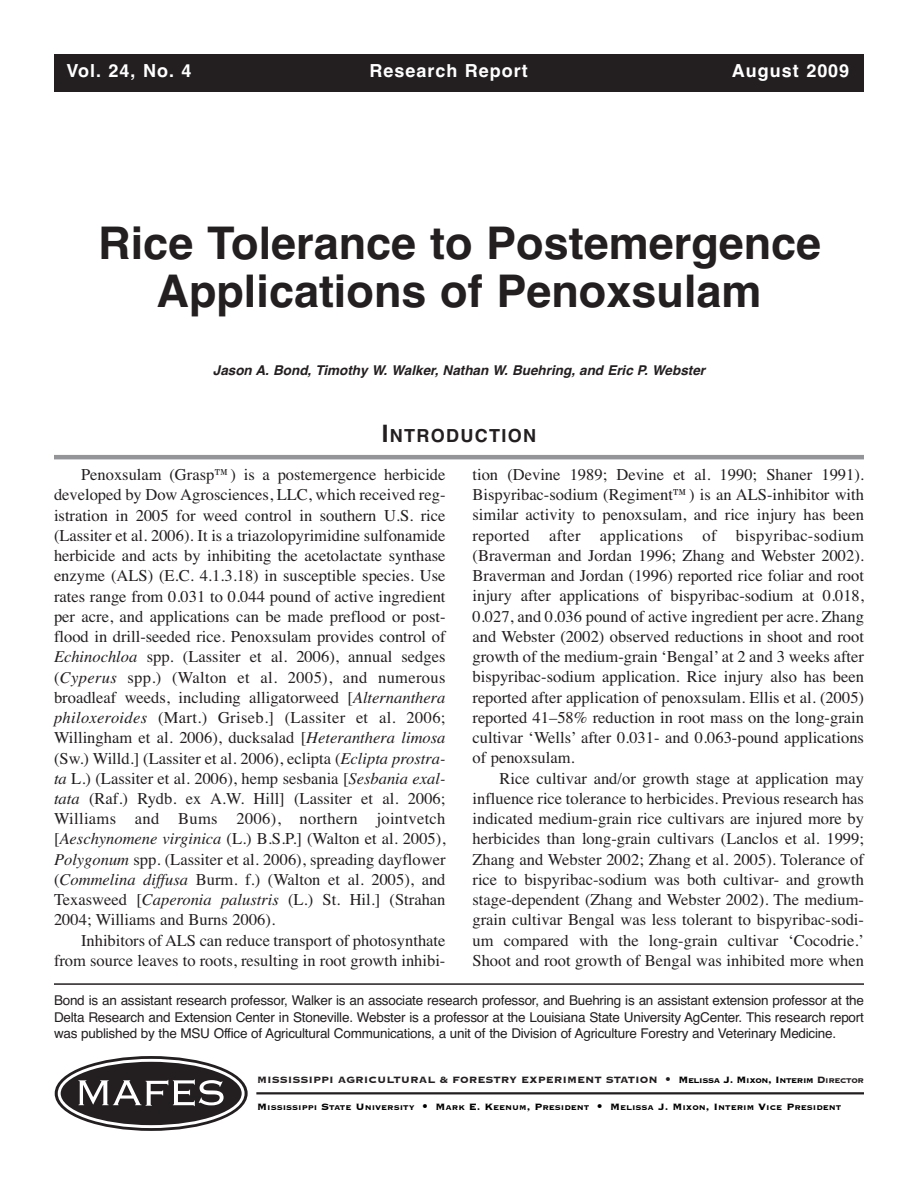
<style>
.page{position:relative;width:918px;height:1188px;background:#fff}
.page>*{position:absolute;margin:0;border:0;box-sizing:border-box;transform-origin:0 0}
.t1{font:700 45px/48px "Helvetica";color:#231f20;text-align:center}
.t2{font:700 18px "Helvetica";letter-spacing:.055em;color:#fff}
.t3{font:700 18px "Helvetica";letter-spacing:.075em;color:#231f20}
.t4{font:16.5px/20.2px "Times";color:#231f20;text-align:justify}
.t5{font:13.5px/16.5px "Helvetica";letter-spacing:-.015em;color:#231f20;text-align:justify}
.t6{font:italic 700 13.5px "Helvetica";color:#231f20}
.t7{font:700 12px "Copperplate";color:#231f20}
.t8{font:700 9px "Copperplate";color:#000}
.s1{font-size:24px}
.s2{font-style:italic}
.s3{font-size:15px}
.s4{color:#000}
.s5{font-size:9px;color:#000}
.s6{font-size:9px}
.s7{font-size:12px}
</style>
<div class="page">
<hr style="left:54px;top:983px;width:810px;height:2px;background:#231f20">
<div style="left:54px;top:54px;width:810px;height:38px;background:#231f20"></div>
<hr style="left:54px;top:455px;width:810px;height:4px;background:#939598">
<div style="left:55px;top:1056px;width:193px;height:75px;border:6px solid #231f20;border-radius:50%"></div>
<div style="left:59px;top:1060px;width:184px;height:67px;background:#231f20;border-radius:50%"></div>
<div style="left:58px;top:1059px;width:187px;height:69px;border:3px solid #fff;border-radius:50%"></div>
<svg style="left:78px;top:1079px;width:146px;height:27px"></svg>
<hr style="left:256px;top:1092px;width:608px;height:2px;background:#231f20">
<p class="t2" style="left:66px;top:61px;width:127px">Vol. 24, No. 4</p>
<p class="t2" style="left:369px;top:61px;width:160px">Research Report</p>
<p class="t2" style="left:732px;top:61px;width:119px">August 2009</p>
<h1 class="t1" style="left:98px;top:219px;width:725px">Rice Tolerance to Postemergence<br>Applications of Penoxsulam</h1>
<p class="t6" style="left:213px;top:363px;width:498px">Jason A. Bond, Timothy W. Walker, Nathan W. Buehring, and Eric P. Webster</p>
<p class="t3" style="left:382px;top:425px;width:156px"><span class="s1">I</span>NTRODUCTION</p>
<p class="t4" style="left:54px;top:464px;width:393px;text-indent:27px">Penoxsulam (Grasp™) is a postemergence herbicide developed by Dow Agrosciences, LLC, which received reg&shy;istration in 2005 for weed control in southern U.S. rice (Lassiter et al. 2006). It is a triazolopyrimidine sulfonamide herbicide and acts by inhibiting the acetolactate synthase enzyme (ALS) (E.C. 4.1.3.18) in susceptible species. Use rates range from 0.031 to 0.044 pound of active ingredient per acre, and applications can be made preflood or post&shy;flood in drill-seeded rice. Penoxsulam provides control of <span class="s2">Echinochloa</span> spp. (Lassiter et al. 2006), annual sedges (<span class="s2">Cyperus</span> spp.) (Walton et al. 2005), and numerous broadleaf weeds, including alligatorweed [<span class="s2">Alternanthera philoxeroides</span> (Mart.) Griseb.] (Lassiter et al. 2006; Willingham et al. 2006), ducksalad [<span class="s2">Heteranthera limosa </span>(Sw.) Willd.] (Lassiter et al. 2006), eclipta (<span class="s2">Eclipta prostra&shy;ta</span> L.) (Lassiter et al. 2006), hemp sesbania [<span class="s2">Sesbania exal&shy;tata</span> (Raf.) Rydb. ex A.W. Hill] (Lassiter et al. 2006; Williams and Bums 2006), northern jointvetch [<span class="s2">Aeschynomene virginica</span> (L.) B.S.P.] (Walton et al. 2005), <span class="s2">Polygonum</span> spp. (Lassiter et al. 2006), spreading dayflower (<span class="s2">Commelina diffusa</span> Burm. f.) (Walton et al. 2005), and Texasweed [<span class="s2">Caperonia palustris</span> (L.) St. Hil.] (Strahan 2004; Williams and Burns 2006).</p>
<p class="t4" style="left:54px;top:930px;width:393px;text-align:right">Inhibitors of ALS can reduce transport of photosynthate from source leaves to roots, resulting in root growth inhibi-</p>
<p class="t4" style="left:473px;top:464px;width:393px">tion (Devine 1989; Devine et al. 1990; Shaner 1991).<br>Bispyribac-sodium (Regiment™) is an ALS-inhibitor with similar activity to penoxsulam, and rice injury has been reported after applications of bispyribac-sodium (Braverman and Jordan 1996; Zhang and Webster 2002).<br>Braverman and Jordan (1996) reported rice foliar and root injury after applications of bispyribac-sodium at 0.018, 0.027, and 0.036 pound of active ingredient per acre. Zhang and Webster (2002) observed reductions in shoot and root growth of the medium-grain ‘Bengal’ at 2 and 3 weeks after bispyribac-sodium application. Rice injury also has been reported after application of penoxsulam. Ellis et al. (2005) reported 41–58% reduction in root mass on the long-grain cultivar ‘Wells’ after 0.031- and 0.063-pound applications of penoxsulam.</p>
<p class="t4" style="left:473px;top:768px;width:393px;text-indent:27px">Rice cultivar and/or growth stage at application may influence rice tolerance to herbicides. Previous research has indicated medium-grain rice cultivars are injured more by herbicides than long-grain cultivars (Lanclos et al. 1999; Zhang and Webster 2002; Zhang et al. 2005). Tolerance of rice to bispyribac-sodium was both cultivar- and growth stage-dependent (Zhang and Webster 2002). The medium&shy;grain cultivar Bengal was less tolerant to bispyribac-sodi&shy;um compared with the long-grain cultivar ‘Cocodrie.’ Shoot and root growth of Bengal was inhibited more when</p>
<p class="t5" style="left:54px;top:992px;width:812px">Bond is an assistant research professor, Walker is an associate research professor, and Buehring is an assistant extension professor at the Delta Research and Extension Center in Stoneville. Webster is a professor at the Louisiana State University AgCenter. This research report was published by the MSU Office of Agricultural Communications, a unit of the Division of Agriculture Forestry and Veterinary Medicine.</p>
<p class="t7" style="left:257px;top:1072px;width:608px">MISSISSIPPI AGRICULTURAL &amp; FORESTRY EXPERIMENT STATION <span class="s3">•</span> <span class="s4">M</span><span class="s5">ELISSA</span> <span class="s4">J. M</span><span class="s5">IXON</span><span class="s4">, I</span><span class="s5">NTERIM</span> D<span class="s6">IRECTOR</span></p>
<p class="t8" style="left:257px;top:1102px;width:586px"><span class="s7">M</span>ISSISSIPPI <span class="s7">S</span>TATE <span class="s7">U</span>NIVERSITY <span class="s3">•</span> <span class="s7">M</span>ARK <span class="s7">E. K</span>EENUM<span class="s7">, P</span>RESIDENT <span class="s3">•</span> <span class="s7">M</span>ELISSA <span class="s7">J. M</span>IXON<span class="s7">, I</span>NTERIM <span class="s7">V</span>ICE <span class="s7">P</span>RESIDENT</p>
</div>
